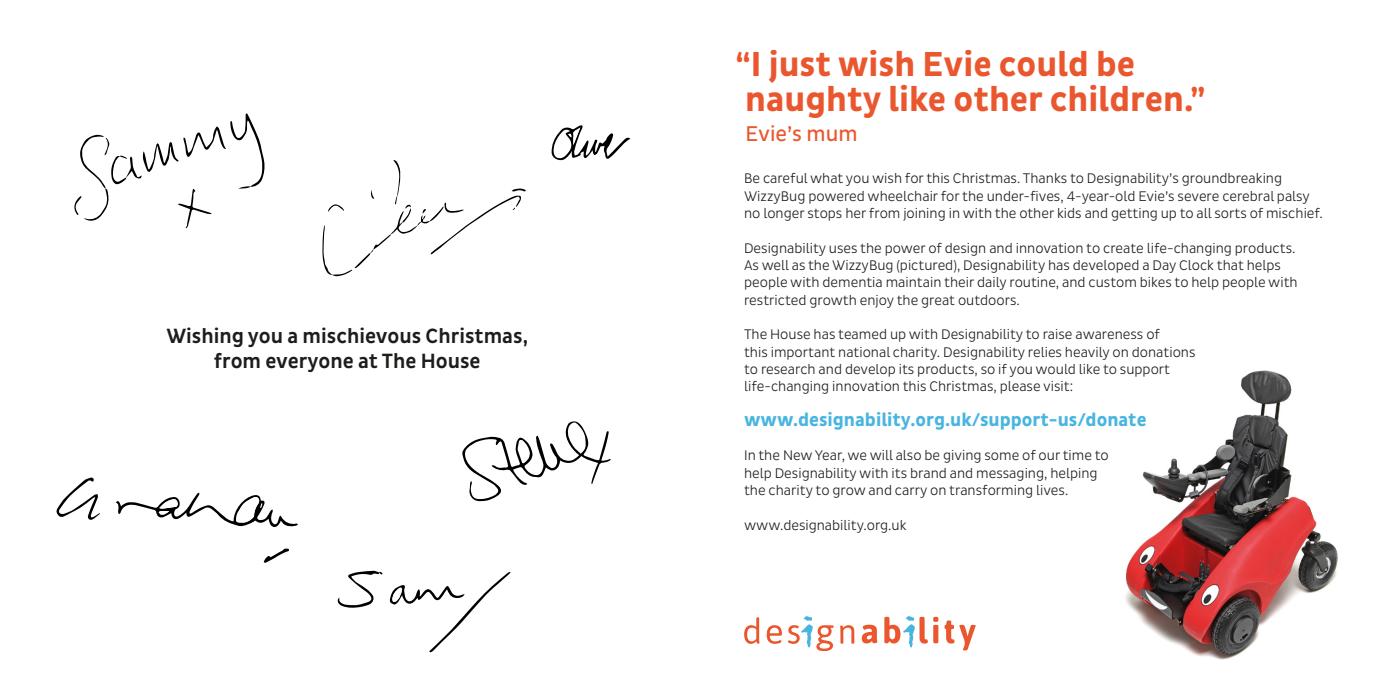
<style>
.page{position:relative;width:1389px;height:695px;background:#fff}
.page>*{position:absolute;margin:0;border:0;box-sizing:border-box;transform-origin:0 0}
.t1{font:700 35.35px/35.4px "Pluto Sans Cond";color:#ea572f}
.t2{font:21.7px "Pluto Sans Cond";color:#ea572f}
.t3{font:500 21px/25.2px "Pluto Sans Cond";color:#1d1d1b;text-align:center}
.t4{font:700 18.9px "Pluto Sans Cond";color:#48b5e0}
.t5{font:300 14.17px/17.3px "Pluto Sans Cond";color:#1d1d1b}
</style>
<div class="page">
<img style="left:1125px;top:370px;width:213px;height:290px">
<svg style="left:862px;top:624px;width:15px;height:19px"></svg>
<svg style="left:744px;top:617px;width:16px;height:27px"></svg>
<svg style="left:766px;top:625px;width:16px;height:19px"></svg>
<svg style="left:945px;top:620px;width:31px;height:30px"></svg>
<svg style="left:840px;top:625px;width:14px;height:18px"></svg>
<svg style="left:884px;top:616px;width:54px;height:31px"></svg>
<svg style="left:788px;top:616px;width:46px;height:35px"></svg>
<svg style="left:56px;top:477px;width:44px;height:43px"></svg>
<svg style="left:264px;top:548px;width:25px;height:15px"></svg>
<svg style="left:116px;top:492px;width:182px;height:35px"></svg>
<svg style="left:462px;top:421px;width:149px;height:80px"></svg>
<svg style="left:74px;top:113px;width:191px;height:115px"></svg>
<svg style="left:552px;top:125px;width:78px;height:36px"></svg>
<svg style="left:322px;top:160px;width:204px;height:117px"></svg>
<svg style="left:337px;top:570px;width:45px;height:38px"></svg>
<svg style="left:389px;top:572px;width:122px;height:80px"></svg>
<h3 class="t3" style="left:166px;top:323px;width:363px">Wishing you a mischievous Christmas, from everyone at The House</h3>
<h1 class="t1" style="left:735px;top:47px;width:472px">“I just wish Evie could be naughty like other children.”</h1>
<h2 class="t2" style="left:745px;top:122px;width:114px">Evie’s mum</h2>
<p class="t5" style="left:744px;top:170px;width:580px">Be careful what you wish for this Christmas. Thanks to Designability’s groundbreaking<br>WizzyBug powered wheelchair for the under-fives, 4-year-old Evie’s severe cerebral palsy no longer stops her from joining in with the other kids and getting up to all sorts of mischief.</p>
<p class="t5" style="left:744px;top:239px;width:555px">Designability uses the power of design and innovation to create life-changing products.<br>As well as the WizzyBug (pictured), Designability has developed a Day Clock that helps people with dementia maintain their daily routine, and custom bikes to help people with restricted growth enjoy the great outdoors.</p>
<p class="t5" style="left:744px;top:326px;width:453px">The House has teamed up with Designability to raise awareness of<br>this important national charity. Designability relies heavily on donations to research and develop its products, so if you would like to support life-changing innovation this Christmas, please visit:</p>
<h3 class="t4" style="left:744px;top:408px;width:404px">www.designability.org.uk/support-us/donate</h3>
<p class="t5" style="left:744px;top:447px;width:366px">In the New Year, we will also be giving some of our time to help Designability with its brand and messaging, helping the charity to grow and carry on transforming lives.</p>
<p class="t5" style="left:744px;top:516px;width:164px">www.designability.org.uk</p>
</div>
